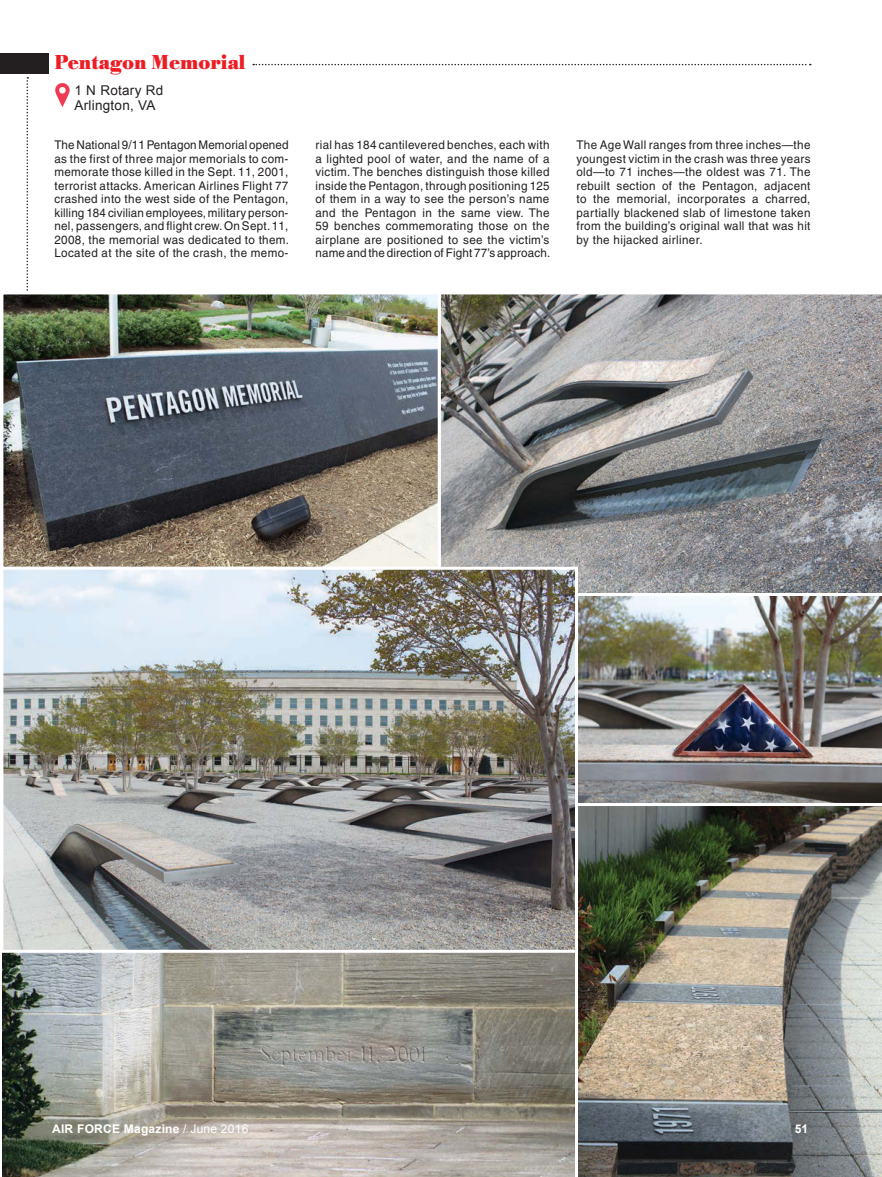
<style>
.page{position:relative;width:882px;height:1177px;background:#fff}
.page>*{position:absolute;margin:0;border:0;box-sizing:border-box;transform-origin:0 0}
.t1{font:700 21px "Bodoni Antiqua T";color:#ed1d24;scale:.94 1}
.t2{font:13.5px/15px "Arial";letter-spacing:.02em;color:#231f20}
.t3{font:12px/13.5px "Helvetica";letter-spacing:.03em;color:#231f20;text-align:justify}
.t4{font:700 12px "Arial";letter-spacing:.02em;color:#fff}
.s1{font-weight:400}
</style>
<div class="page">
<svg style="left:27px;top:77px;width:1px;height:214px"></svg>
<div style="left:0;top:53px;width:49px;height:21px;background:#231f20"></div>
<img style="left:578px;top:806px;width:304px;height:371px">
<svg style="left:2px;top:953px;width:573px;height:224px;background:#98978e"></svg>
<svg style="left:441px;top:294px;width:441px;height:299px;background:#8c8d8e"></svg>
<img style="left:55px;top:82px;width:15px;height:25px">
<svg style="left:253px;top:64px;width:558px;height:1px"></svg>
<img style="left:4px;top:295px;width:433px;height:271px">
<div style="left:0;top:291px;width:441px;height:279px;border:3px solid #fff"></div>
<img style="left:4px;top:571px;width:570px;height:378px">
<div style="left:0;top:567px;width:578px;height:386px;border:3px solid #fff"></div>
<img style="left:575px;top:593px;width:307px;height:213px">
<svg style="left:0;top:291px;width:2px;height:662px"></svg>
<svg style="left:877px;top:1174px;width:5px;height:3px"></svg>
<h1 class="t1" style="left:54px;top:50px;width:205px">Pentagon Memorial</h1>
<p class="t2" style="left:75px;top:82px;width:90px">1 N Rotary Rd<br>Arlington, VA</p>
<p class="t3" style="left:54px;top:138px;width:236px">The National 9/11 Pentagon Memorial opened as the first of three major memorials to com&shy;memorate those killed in the Sept. 11, 2001, terrorist attacks. American Airlines Flight 77 crashed into the west side of the Pentagon, killing 184 civilian employees, military person&shy;nel, passengers, and flight crew. On Sept. 11, 2008, the memorial was dedicated to them.<br>Located at the site of the crash, the memo-</p>
<p class="t3" style="left:315px;top:138px;width:236px">rial has 184 cantilevered benches, each with a lighted pool of water, and the name of a victim. The benches distinguish those killed inside the Pentagon, through positioning 125 of them in a way to see the person’s name and the Pentagon in the same view. The 59 benches commemorating those on the airplane are positioned to see the victim’s name and the direction of Fight 77’s approach.</p>
<p class="t3" style="left:576px;top:138px;width:236px">The Age Wall ranges from three inches—the youngest victim in the crash was three years old—to 71 inches—the oldest was 71. The rebuilt section of the Pentagon, adjacent to the memorial, incorporates a charred, partially blackened slab of limestone taken from the building’s original wall that was hit by the hijacked airliner.</p>
<p class="t4" style="left:52px;top:1122px;width:198px">AIR FORCE Magazine <span class="s1">/ June 2016</span></p>
<p class="t4" style="left:795px;top:1122px;width:15px">51</p>
</div>
